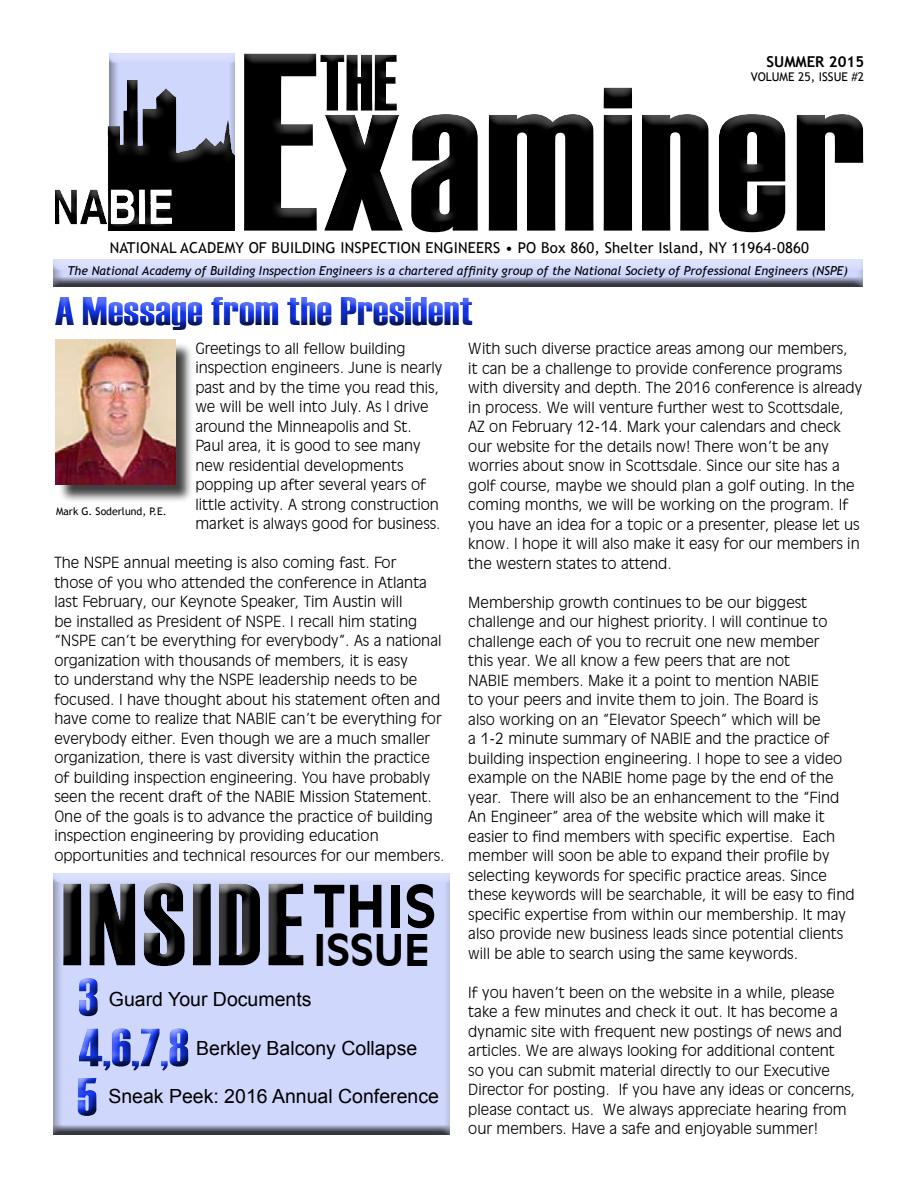
<style>
.page{position:relative;width:918px;height:1188px;background:#fff}
.page>*{position:absolute;margin:0;border:0;box-sizing:border-box;transform-origin:0 0}
.t1{font:700 57.3px "Incised 901 BT";color:#000}
.t2{font:54px "Haettenschweiler";color:#1336ef}
.t3{font:700 42.75px "Incised 901 BT";color:#000}
.t4{font:39.9px "Haettenschweiler";color:#1336ef;scale:1.12 1}
.t5{font:19.5px "Arial";color:#000}
.t6{font:300 15px/19.5px "Incised 901 BT";color:#000}
.t7{font:15px "Trebuchet MS";letter-spacing:.01em;color:#000}
.t8{font:700 15px "Trebuchet MS";color:#000}
.t9{font:italic 12.3px "Trebuchet MS";color:#000}
.t10{font:12px "Trebuchet MS";color:#000}
.t11{font:10.5px "Trebuchet MS";color:#000}
</style>
<div class="page">
<div style="left:41px;top:251px;width:823px;height:36px;background:#000;opacity:.75"></div>
<div style="left:41px;top:865px;width:409px;height:270px;background:#000;opacity:.75"></div>
<div style="left:46px;top:844px;width:377px;height:160px;background:#000;opacity:.75"></div>
<svg style="left:109px;top:53px;width:103px;height:27px;background:#d0d7f8"></svg>
<svg style="left:55px;top:80px;width:157px;height:151px"></svg>
<svg style="left:212px;top:53px;width:652px;height:234px"></svg>
<svg style="left:244px;top:54px;width:153px;height:177px"></svg>
<svg style="left:311px;top:53px;width:163px;height:87px"></svg>
<div style="left:55px;top:958px;width:97px;height:76px;background:#000;opacity:.75"></div>
<div style="left:49px;top:283px;width:529px;height:60px;background:#000;opacity:.75"></div>
<div style="left:53px;top:1009px;width:190px;height:76px;background:#000;opacity:.75"></div>
<div style="left:45px;top:1058px;width:108px;height:82px;background:#000;opacity:.75"></div>
<div style="left:58px;top:342px;width:143px;height:167px;background:#000;opacity:.75"></div>
<img style="left:56px;top:340px;width:119px;height:144px">
<p class="t8" style="left:767px;top:52px;width:99px">SUMMER 2015</p>
<p class="t10" style="left:751px;top:70px;width:115px">VOLUME 25, ISSUE #2</p>
<p class="t7" style="left:110px;top:238px;width:701px">NATIONAL ACADEMY OF BUILDING INSPECTION ENGINEERS • PO BOX 860, SHELTER ISLAND, NY 11964-0860</p>
<p class="t9" style="left:67px;top:263px;width:782px">The National Academy of Building Inspection Engineers is a chartered affinity group of the National Society of Professional Engineers (NSPE)</p>
<h3 class="t4" style="left:55px;top:284px;width:375px">A Message from the President</h3>
<p class="t6" style="left:195px;top:339px;width:249px">Greetings to all fellow building inspection engineers. June is nearly past and by the time you read this, we will be well into July. As I drive around the Minneapolis and St.<br>Paul area, it is good to see many new residential developments popping up after several years of little activity. A strong construction market is always good for business.</p>
<p class="t6" style="left:54px;top:553px;width:392px">The NSPE annual meeting is also coming fast. For<br>those of you who attended the conference in Atlanta last February, our Keynote Speaker, Tim Austin will<br>be installed as President of NSPE. I recall him stating “NSPE can’t be everything for everybody”. As a national organization with thousands of members, it is easy<br>to understand why the NSPE leadership needs to be focused. I have thought about his statement often and have come to realize that NABIE can’t be everything for everybody either. Even though we are a much smaller organization, there is vast diversity within the practice of building inspection engineering. You have probably seen the recent draft of the NABIE Mission Statement.<br>One of the goals is to advance the practice of building inspection engineering by providing education opportunities and technical resources for our members.</p>
<p class="t11" style="left:56px;top:505px;width:112px">MARK G. SODERLUND, P.E.</p>
<h2 class="t2" style="left:78px;top:960px;width:22px">3</h2>
<h1 class="t1" style="left:314px;top:872px;width:124px">THIS</h1>
<h3 class="t3" style="left:314px;top:925px;width:118px">ISSUE</h3>
<h3 class="t5" style="left:109px;top:986px;width:204px">Guard Your Documents</h3>
<h2 class="t2" style="left:79px;top:1011px;width:112px">4,6,7,8</h2>
<h3 class="t5" style="left:196px;top:1035px;width:223px">Berkley Balcony Collapse</h3>
<h3 class="t5" style="left:108px;top:1083px;width:332px">Sneak Peek: 2016 Annual Conference</h3>
<h2 class="t2" style="left:77px;top:1060px;width:22px">5</h2>
<p class="t6" style="left:468px;top:339px;width:396px">With such diverse practice areas among our members,<br>it can be a challenge to provide conference programs with diversity and depth. The 2016 conference is already in process. We will venture further west to Scottsdale, AZ on February 12-14. Mark your calendars and check our website for the details now! There won’t be any worries about snow in Scottsdale. Since our site has a golf course, maybe we should plan a golf outing. In the coming months, we will be working on the program. If you have an idea for a topic or a presenter, please let us know. I hope it will also make it easy for our members in the western states to attend.</p>
<p class="t6" style="left:468px;top:592px;width:388px">Membership growth continues to be our biggest challenge and our highest priority. I will continue to challenge each of you to recruit one new member<br>this year. We all know a few peers that are not<br>NABIE members. Make it a point to mention NABIE<br>to your peers and invite them to join. The Board is<br>also working on an “Elevator Speech” which will be<br>a 1-2 minute summary of NABIE and the practice of building inspection engineering. I hope to see a video example on the NABIE home page by the end of the year. There will also be an enhancement to the “Find An Engineer” area of the website which will make it easier to find members with specific expertise. Each member will soon be able to expand their profile by selecting keywords for specific practice areas. Since these keywords will be searchable, it will be easy to find specific expertise from within our membership. It may also provide new business leads since potential clients will be able to search using the same keywords.</p>
<p class="t6" style="left:468px;top:982px;width:389px">If you haven’t been on the website in a while, please take a few minutes and check it out. It has become a dynamic site with frequent new postings of news and articles. We are always looking for additional content<br>so you can submit material directly to our Executive Director for posting. If you have any ideas or concerns, please contact us. We always appreciate hearing from our members. Have a safe and enjoyable summer!</p>
</div>
